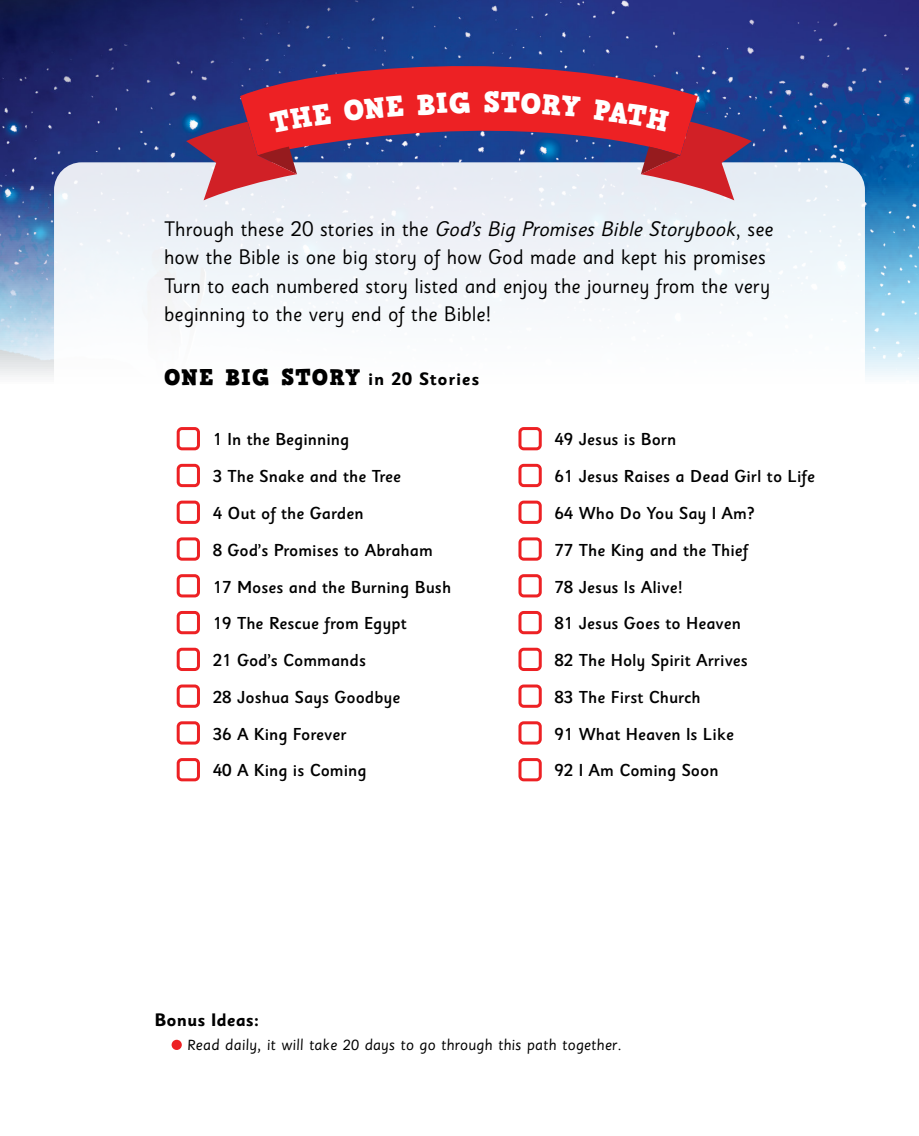
<style>
.page{position:relative;width:919px;height:1136px;background:#fff}
.page>*{position:absolute;margin:0;border:0;box-sizing:border-box;transform-origin:0 0}
.t1{font:28.5px "HVD Comic Serif Pro";color:#fff}
.t2{font:22.5px "HVD Comic Serif Pro";letter-spacing:.05em;color:#000}
.t3{font:21px/28.5px "Sassoon Sans Std";color:#000}
.t4{font:700 18px "Sassoon Sans Std";color:#000}
.t5{font:500 17.25px/36.8px "Sassoon Sans Std";color:#000}
.t6{font:16.5px "Sassoon Sans Slope Std";color:#000}
.s1{font-style:italic}
.s2{font-family:"Sassoon Sans Std";font-weight:700;font-size:18px}
</style>
<div class="page">
<img style="left:0;top:0;width:918px;height:377px">
<div style="left:54px;top:162px;width:810px;height:689px;background:linear-gradient(to bottom,#f0f4f9,#fff);border-radius:28px"></div>
<svg style="left:240px;top:47px;width:459px;height:139px;background:#874d76"></svg>
<div style="left:177px;top:427px;width:23px;height:23px;border:3px solid #ed2124;border-radius:4px"></div>
<div style="left:177px;top:464px;width:23px;height:23px;border:3px solid #ed2124;border-radius:4px"></div>
<div style="left:177px;top:500px;width:23px;height:24px;border:3px solid #ed2124;border-radius:4px"></div>
<div style="left:177px;top:537px;width:23px;height:23px;border:3px solid #ed2124;border-radius:4px"></div>
<div style="left:177px;top:574px;width:23px;height:23px;border:3px solid #ed2124;border-radius:4px"></div>
<div style="left:177px;top:611px;width:23px;height:23px;border:3px solid #ed2124;border-radius:4px"></div>
<div style="left:177px;top:647px;width:23px;height:24px;border:3px solid #ed2124;border-radius:4px"></div>
<div style="left:177px;top:684px;width:23px;height:23px;border:3px solid #ed2124;border-radius:4px"></div>
<div style="left:177px;top:721px;width:23px;height:23px;border:3px solid #ed2124;border-radius:4px"></div>
<div style="left:177px;top:758px;width:23px;height:23px;border:3px solid #ed2124;border-radius:4px"></div>
<div style="left:518px;top:427px;width:23px;height:23px;border:3px solid #ed2124;border-radius:4px"></div>
<div style="left:518px;top:464px;width:23px;height:23px;border:3px solid #ed2124;border-radius:4px"></div>
<div style="left:518px;top:500px;width:23px;height:24px;border:3px solid #ed2124;border-radius:4px"></div>
<div style="left:518px;top:537px;width:23px;height:23px;border:3px solid #ed2124;border-radius:4px"></div>
<div style="left:518px;top:574px;width:23px;height:23px;border:3px solid #ed2124;border-radius:4px"></div>
<div style="left:518px;top:611px;width:23px;height:23px;border:3px solid #ed2124;border-radius:4px"></div>
<div style="left:518px;top:647px;width:23px;height:24px;border:3px solid #ed2124;border-radius:4px"></div>
<div style="left:518px;top:684px;width:23px;height:23px;border:3px solid #ed2124;border-radius:4px"></div>
<div style="left:518px;top:721px;width:23px;height:23px;border:3px solid #ed2124;border-radius:4px"></div>
<div style="left:518px;top:758px;width:23px;height:23px;border:3px solid #ed2124;border-radius:4px"></div>
<div style="left:171px;top:1039px;width:11px;height:10px;background:#ed2124;border-radius:50%"></div>
<svg style="left:186px;top:103px;width:145px;height:97px;background:#ba5a6c"></svg>
<div style="left:343px;top:95px;width:61px;height:27px;background:#ed2124"></div>
<svg style="left:417px;top:92px;width:53px;height:23px"></svg>
<div style="left:500px;top:92px;width:80px;height:25px;background:#ed2124"></div>
<svg style="left:593px;top:99px;width:158px;height:101px;background:#b65b70"></svg>
<h1 class="t1" style="left:484px;top:83px;width:18px">S</h1>
<p class="t3" style="left:164px;top:215px;width:611px">T h ro u g h t h e s e 2 0 s t o r i e s i n t h e <span class="s1">God’sBig PromisesBibleStorybook</span>, s e e how the Bible is one big story of how God made and kept his promises Turn to each numbered story listed and enjoy the journey from the very beginning to the very end of the Bible!</p>
<h2 class="t2" style="left:164px;top:362px;width:317px">ONE BIG STORY <span class="s2">in 20 Stories</span></h2>
<p class="t5" style="left:213px;top:421px;width:240px">1 In the Beginning<br>3 The Snake and the Tree<br>4 Out of the Garden<br>8 God’s Promises to Abraham<br>17 Moses and the Burning Bush<br>19 The Rescue from Egypt<br>21 God’s Commands<br>28 Joshua Says Goodbye<br>36 A King Forever<br>40 A King is Coming</p>
<p class="t5" style="left:554px;top:421px;width:262px">49 Jesus is Born<br>61 Jesus Raises a Dead Girl to Life<br>64 Who Do You Say I Am?<br>77 The King and the Thief<br>78 Jesus Is Alive!<br>81 Jesus Goes to Heaven<br>82 The Holy Spirit Arrives<br>83 The First Church<br>91 What Heaven Is Like<br>92 I Am Coming Soon</p>
<p class="t4" style="left:154px;top:1008px;width:106px">Bonus Ideas:</p>
<p class="t6" style="left:187px;top:1035px;width:436px">Read daily, it will take 20 days to go through this path together.</p>
</div>
